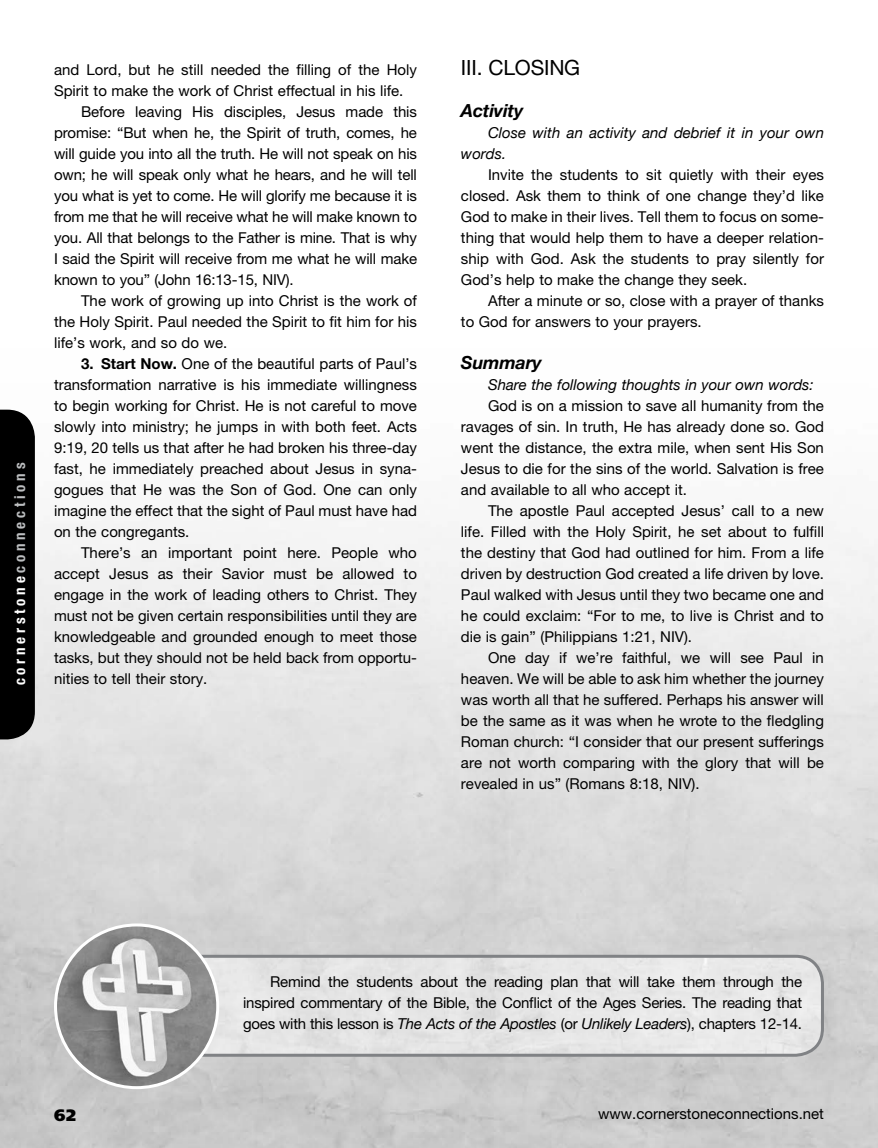
<style>
.page{position:relative;width:878px;height:1148px;background:#fff}
.page>*{position:absolute;margin:0;border:0;box-sizing:border-box;transform-origin:0 0}
.t1{font:21px "Helvetica Neue";letter-spacing:-.01em;color:#000}
.t2{font:italic 700 18px "Helvetica Neue";letter-spacing:-.01em;color:#000}
.t3{font:900 16.5px "Frutiger";color:#000}
.t4{font:15px/21px "Helvetica Neue";color:#000;text-align:justify}
.t5{font:italic 15px/21px "Helvetica Neue";color:#000}
.t6{font:700 condensed 15px "Helvetica Neue";letter-spacing:.25em;color:#fff}
.s1{color:#bcbec0}
.s2{font-weight:700}
.s3{font-style:italic}
.s4{font-style:inherit}
</style>
<div class="page">
<div style="left:0;top:409px;width:35px;height:330px;background:#000"></div>
<div style="left:204px;top:956px;width:618px;height:99px;background:#e6e6e6"></div>
<div style="left:93px;top:954px;width:730px;height:102px;border:3px solid #808285;border-radius:27px"></div>
<img style="left:56px;top:925px;width:162px;height:162px;border-radius:81px">
<div style="left:54px;top:923px;width:165px;height:166px;border:3px solid #fff;border-radius:50%"></div>
<p class="t6" style="left:11px;top:685px;width:224px;rotate:-90deg">cornerstone<span class="s1">connections</span></p>
<p class="t4" style="left:54px;top:59px;width:364px">and Lord, but he still needed the filling of the Holy</p>
<p class="t4" style="left:54px;top:80px;width:351px">Spirit to make the work of Christ effectual in his life.</p>
<p class="t4" style="left:81px;top:101px;width:337px">Before leaving His disciples, Jesus made this</p>
<p class="t4" style="left:54px;top:122px;width:364px">promise: “But when he, the Spirit of truth, comes, he</p>
<p class="t4" style="left:54px;top:143px;width:364px">will guide you into all the truth. He will not speak on his</p>
<p class="t4" style="left:54px;top:164px;width:364px">own; he will speak only what he hears, and he will tell</p>
<p class="t4" style="left:54px;top:185px;width:364px">you what is yet to come. He will glorify me because it is</p>
<p class="t4" style="left:54px;top:206px;width:364px">from me that he will receive what he will make known to</p>
<p class="t4" style="left:54px;top:227px;width:364px">you. All that belongs to the Father is mine. That is why</p>
<p class="t4" style="left:54px;top:248px;width:364px">I said the Spirit will receive from me what he will make</p>
<p class="t4" style="left:54px;top:269px;width:241px">known to you” (John 16:13-15, NIV).</p>
<p class="t4" style="left:81px;top:290px;width:337px">The work of growing up into Christ is the work of</p>
<p class="t4" style="left:54px;top:311px;width:364px">the Holy Spirit. Paul needed the Spirit to fit him for his</p>
<p class="t4" style="left:54px;top:332px;width:175px">life’s work, and so do we.</p>
<p class="t4" style="left:54px;top:353px;width:364px;text-indent:27px"><span class="s2">3. Start Now.</span> One of the beautiful parts of Paul’s transformation narrative is his immediate willingness to begin working for Christ. He is not careful to move slowly into ministry; he jumps in with both feet. Acts 9:19, 20 tells us that after he had broken his three-day fast, he immediately preached about Jesus in syna&shy;gogues that He was the Son of God. One can only imagine the effect that the sight of Paul must have had on the congregants.</p>
<p class="t4" style="left:54px;top:542px;width:364px;text-indent:27px">There’s an important point here. People who accept Jesus as their Savior must be allowed to engage in the work of leading others to Christ. They must not be given certain responsibilities until they are knowledgeable and grounded enough to meet those tasks, but they should not be held back from opportu&shy;nities to tell their story.</p>
<h1 class="t1" style="left:461px;top:55px;width:121px">III. CLOSING</h1>
<p class="t2" style="left:461px;top:96px;width:64px">Activity</p>
<p class="t5" style="left:461px;top:123px;width:364px;text-indent:27px">Close with an activity and debrief it in your own words.</p>
<p class="t4" style="left:461px;top:164px;width:364px;text-indent:27px">Invite the students to sit quietly with their eyes closed. Ask them to think of one change they’d like God to make in their lives. Tell them to focus on some&shy;thing that would help them to have a deeper relation&shy;ship with God. Ask the students to pray silently for God’s help to make the change they seek.</p>
<p class="t4" style="left:461px;top:290px;width:364px;text-indent:27px">After a minute or so, close with a prayer of thanks to God for answers to your prayers.</p>
<p class="t2" style="left:461px;top:348px;width:82px">Summary</p>
<p class="t5" style="left:488px;top:375px;width:327px">Share the following thoughts in your own words:</p>
<p class="t4" style="left:461px;top:395px;width:364px;text-indent:27px">God is on a mission to save all humanity from the ravages of sin. In truth, He has already done so. God went the distance, the extra mile, when sent His Son Jesus to die for the sins of the world. Salvation is free and available to all who accept it.</p>
<p class="t4" style="left:461px;top:500px;width:364px;text-indent:27px">The apostle Paul accepted Jesus’ call to a new life. Filled with the Holy Spirit, he set about to fulfill the destiny that God had outlined for him. From a life driven by destruction God created a life driven by love.<br>Paul walked with Jesus until they two became one and he could exclaim: “For to me, to live is Christ and to die is gain” (Philippians 1:21, NIV).</p>
<p class="t4" style="left:461px;top:647px;width:364px;text-indent:27px">One day if we’re faithful, we will see Paul in heaven. We will be able to ask him whether the journey was worth all that he suffered. Perhaps his answer will be the same as it was when he wrote to the fledgling Roman church: “I consider that our present sufferings are not worth comparing with the glory that will be revealed in us” (Romans 8:18, NIV).</p>
<p class="t4" style="left:243px;top:971px;width:560px;text-indent:27px">Remind the students about the reading plan that will take them through the inspired commentary of the Bible, the Conflict of the Ages Series. The reading that goes with this lesson is <span class="s3">The Acts of the Apostles</span> <span class="s4">(or</span> <span class="s3">Unlikely Leaders</span><span class="s4">),</span> chapters 12-14.</p>
<p class="t3" style="left:54px;top:1104px;width:23px">62</p>
<p class="t4" style="left:598px;top:1103px;width:227px">www.cornerstoneconnections.net</p>
</div>
